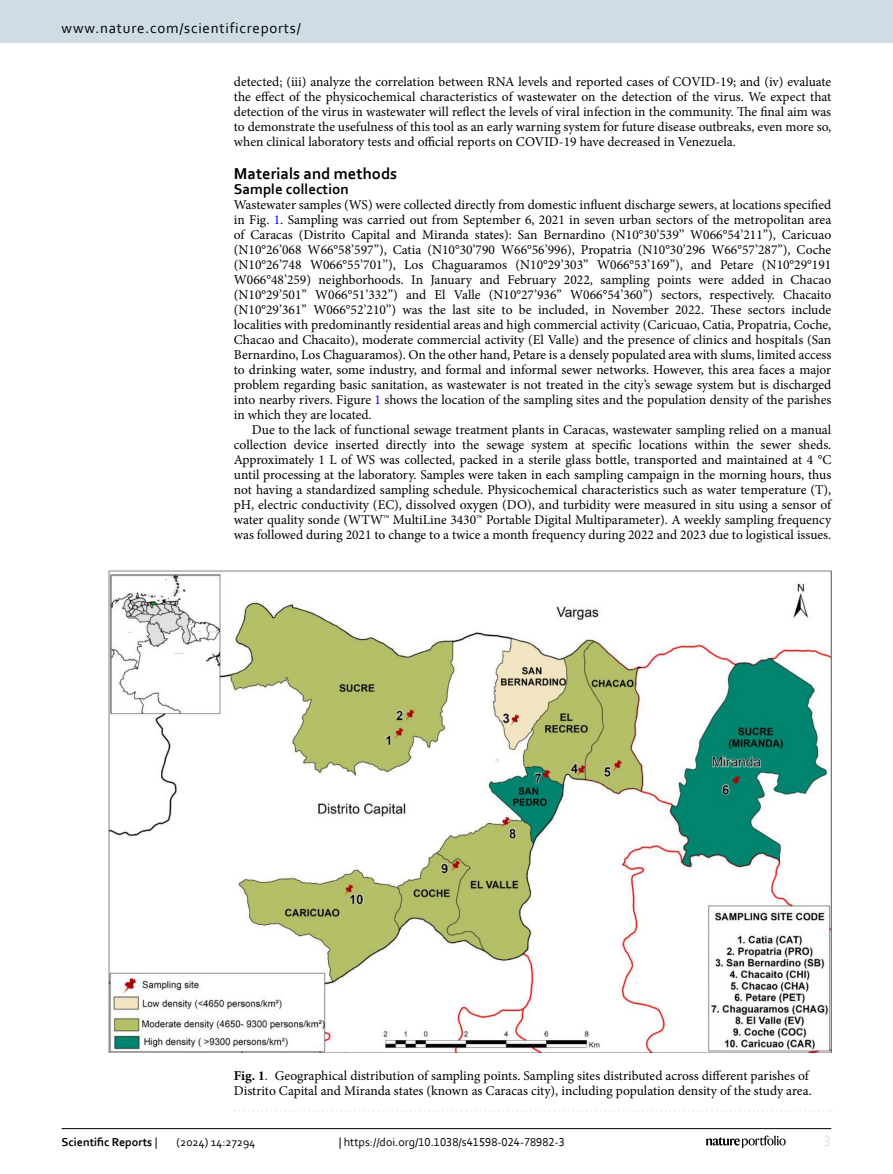
<style>
.page{position:relative;width:893px;height:1174px;background:#fff}
.page>*{position:absolute;margin:0;border:0;box-sizing:border-box;transform-origin:0 0}
.Head_1{font:700 16.5px "Corbel";color:#000}
.t1{font:15px "Corbel";letter-spacing:.05em;color:#000}
.Head_2_After_1{font:700 15px "Corbel";color:#000}
.t2{font:15px "Corbel";color:#d9e4eb}
.Body_Text{font:13.5px/15px "Minion Pro";color:#000;text-align:justify}
.Body_Text_Indent{font:13.5px/15px "Minion Pro";color:#000;text-align:justify}
.Figure_Caption{font:13.5px/15px "Minion Pro";color:#000}
.t3{font:12px "Corbel";color:#000}
.t4{font:700 12px "Corbel";color:#000}
.s1{color:#00f}
.s2{font-weight:700}
.s3{font-weight:400}
</style>
<div class="page">
<img style="left:108px;top:570px;width:723px;height:482px">
<svg style="left:235px;top:1110px;width:597px;height:1px"></svg>
<hr style="left:62px;top:1128px;width:769px;height:1px;background:#000">
<svg style="left:706px;top:1135px;width:80px;height:12px"></svg>
<div style="left:0;top:0;width:893px;height:43px;background:#cedde4"></div>
<p class="t1" style="left:62px;top:18px;width:241px">www.nature.com/scientificreports/</p>
<p class="Body_Text_Indent" style="left:234px;top:74px;width:599px">detected; (iii) analyze the correlation between RNA levels and reported cases of COVID-19; and (iv) evaluate the effect of the physicochemical characteristics of wastewater on the detection of the virus. We expect that detection of the virus in wastewater will reflect the levels of viral infection in the community. The final aim was to demonstrate the usefulness of this tool as an early warning system for future disease outbreaks, even more so, when clinical laboratory tests and official reports on COVID-19 have decreased in Venezuela.</p>
<p class="Head_1" style="left:234px;top:163px;width:165px">Materials and methods</p>
<p class="Head_2_After_1" style="left:234px;top:179px;width:116px">Sample collection</p>
<p class="Body_Text" style="left:234px;top:197px;width:599px">Wastewater samples (WS) were collected directly from domestic influent discharge sewers, at locations specified in Fig. <span class="s1">1</span>. Sampling was carried out from September 6, 2021 in seven urban sectors of the metropolitan area of Caracas (Distrito Capital and Miranda states): San Bernardino (N10°30’539’’ W066°54’211’’), Caricuao (N10°26’068 W66°58’597’’), Catia (N10°30’790 W66°56’996), Propatria (N10°30’296 W66°57’287’’), Coche (N10°26’748 W066°55’701’’), Los Chaguaramos (N10°29’303’’ W066°53’169’’), and Petare (N10°29°191<br>W066°48’259) neighborhoods. In January and February 2022, sampling points were added in Chacao (N10°29’501’’ W066°51’332’’) and El Valle (N10°27’936’’ W066°54’360’’) sectors, respectively. Chacaito (N10°29’361’’ W066°52’210’’) was the last site to be included, in November 2022. These sectors include localities with predominantly residential areas and high commercial activity (Caricuao, Catia, Propatria, Coche, Chacao and Chacaito), moderate commercial activity (El Valle) and the presence of clinics and hospitals (San Bernardino, Los Chaguaramos). On the other hand, Petare is a densely populated area with slums, limited access to drinking water, some industry, and formal and informal sewer networks. However, this area faces a major problem regarding basic sanitation, as wastewater is not treated in the city’s sewage system but is discharged into nearby rivers. Figure <span class="s1">1</span> shows the location of the sampling sites and the population density of the parishes in which they are located.</p>
<p class="Body_Text_Indent" style="left:234px;top:422px;width:599px;text-indent:18px">Due to the lack of functional sewage treatment plants in Caracas, wastewater sampling relied on a manual collection device inserted directly into the sewage system at specific locations within the sewer sheds.<br>Approximately 1 L of WS was collected, packed in a sterile glass bottle, transported and maintained at 4 °C until processing at the laboratory. Samples were taken in each sampling campaign in the morning hours, thus not having a standardized sampling schedule. Physicochemical characteristics such as water temperature (T), pH, electric conductivity (EC), dissolved oxygen (DO), and turbidity were measured in situ using a sensor of water quality sonde (WTW™ MultiLine 3430™ Portable Digital Multiparameter). A weekly sampling frequency was followed during 2021 to change to a twice a month frequency during 2022 and 2023 due to logistical issues.</p>
<p class="Figure_Caption" style="left:234px;top:1068px;width:579px"><span class="s2">Fig. 1</span>. Geographical distribution of sampling points. Sampling sites distributed across different parishes of<br>Distrito Capital and Miranda states (known as Caracas city), including population density of the study area.</p>
<p class="t4" style="left:62px;top:1134px;width:97px">Scientific Reports <span class="s3">|</span></p>
<p class="t3" style="left:177px;top:1134px;width:80px">(2024) 14:27294</p>
<p class="t3" style="left:339px;top:1134px;width:228px">| https://doi.org/10.1038/s41598-024-78982-3</p>
<p class="t2" style="left:824px;top:1132px;width:9px">3</p>
</div>
